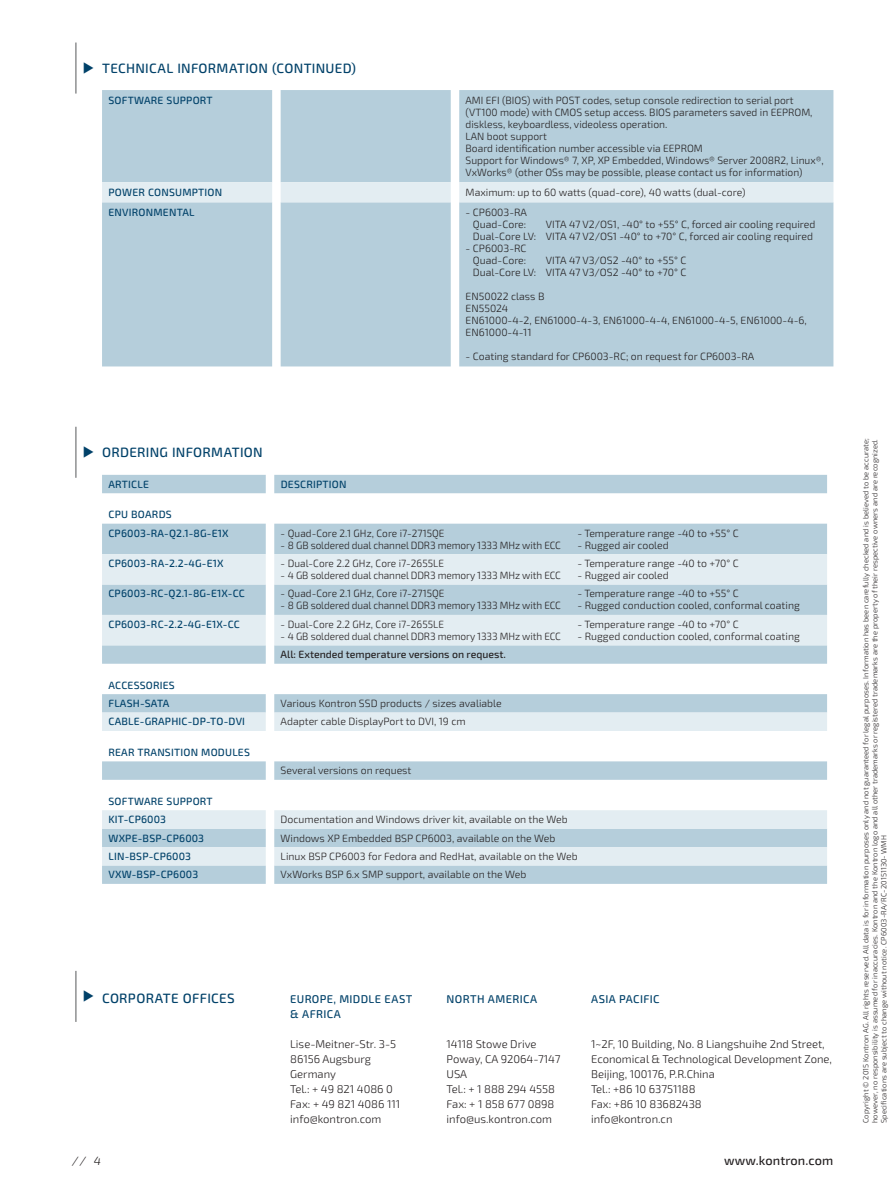
<style>
.page{position:relative;width:893px;height:1191px;background:#fff}
.page>*{position:absolute;margin:0;border:0;box-sizing:border-box;transform-origin:0 0}
.t1{font:500 13.5px "Exo 2.0";letter-spacing:.02em;color:#004169}
.t2{font:500 12.75px "Exo 2.0";letter-spacing:.01em;color:#231f20}
.t3{font:italic 300 12px "Exo 2.0";color:#231f20}
.t4{font:300 11.25px/15px "Exo 2.0";color:#231f20}
.t5{font:500 11.25px/15px "Exo 2.0";letter-spacing:.03em;color:#004169}
.t6{font:300 10.5px/12px "Exo 2.0";color:#231f20;text-align:right}
.t7{font:300 10.5px "Exo 2.0";color:#231f20;scale:.96 1}
.t8{font:500 10.5px/18.5px "Exo 2.0";letter-spacing:.02em;color:#004169}
.t9{font:500 10.5px "Exo 2.0";color:#231f20}
.t10{font:300 7.5px/9px "Exo 2.0";letter-spacing:.01em;color:#231f20}
</style>
<div class="page">
<hr style="left:76px;top:971px;width:1px;height:51px;background:#57585a">
<hr style="left:76px;top:427px;width:1px;height:51px;background:#57585a">
<hr style="left:76px;top:43px;width:1px;height:51px;background:#57585a">
<div style="left:102px;top:90px;width:731px;height:276px;background:#b5cedb"></div>
<div style="left:102px;top:182px;width:731px;height:20px;background:#e3edf2"></div>
<svg style="left:102px;top:475px;width:725px;height:409px;fill:#b5cedb"></svg>
<svg style="left:102px;top:554px;width:725px;height:311px"></svg>
<p class="t1" style="left:102px;top:63px;width:255px">TECHNICAL INFORMATION (CONTINUED)</p>
<p class="t8" style="left:108px;top:92px;width:106px">SOFTWARE SUPPORT</p>
<p class="t6" style="left:466px;top:95px;width:360px;text-align:left">AMI EFI (BIOS) with POST codes, setup console redirection to serial port (VT100 mode) with CMOS setup access. BIOS parameters saved in EEPROM, diskless, keyboardless, videoless operation.<br>LAN boot support<br>Board identification number accessible via EEPROM<br>Support for Windows® 7, XP, XP Embedded, Windows® Server 2008R2, Linux®, VxWorks® (other OSs may be possible, please contact us for information)</p>
<p class="t8" style="left:108px;top:184px;width:115px">POWER CONSUMPTION</p>
<p class="t6" style="left:466px;top:187px;width:282px">Maximum: up to 60 watts (quad-core), 40 watts (dual-core)</p>
<p class="t8" style="left:108px;top:204px;width:88px">ENVIRONMENTAL</p>
<p class="t6" style="left:466px;top:207px;width:63px">- CP6003-RA<br>Quad-Core:</p>
<p class="t6" style="left:473px;top:219px;width:344px">VITA 47 V2/OS1, -40° to +55° C, forced air cooling required<br>Dual-Core LV: VITA 47 V2/OS1 -40° to +70° C, forced air cooling required</p>
<p class="t6" style="left:466px;top:243px;width:62px">- CP6003-RC<br>Quad-Core:</p>
<p class="t6" style="left:473px;top:255px;width:215px">VITA 47 V3/OS2 -40° to +55° C<br>Dual-Core LV: VITA 47 V3/OS2 -40° to +70° C</p>
<p class="t6" style="left:466px;top:291px;width:343px;text-align:left">EN50022 class B<br>EN55024<br>EN61000-4-2, EN61000-4-3, EN61000-4-4, EN61000-4-5, EN61000-4-6,<br>EN61000-4-11</p>
<p class="t6" style="left:466px;top:351px;width:290px">- Coating standard for CP6003-RC; on request for CP6003-RA</p>
<p class="t1" style="left:102px;top:447px;width:162px">ORDERING INFORMATION</p>
<p class="t8" style="left:108px;top:476px;width:42px">ARTICLE</p>
<p class="t8" style="left:281px;top:476px;width:67px">DESCRIPTION</p>
<p class="t8" style="left:108px;top:506px;width:122px">CPU BOARDS<br>CP6003-RA-Q2.1-8G-E1X</p>
<p class="t7" style="left:281px;top:529px;width:172px">- Quad-Core 2.1 GHz, Core i7-2715QE</p>
<p class="t7" style="left:281px;top:541px;width:294px">- 8 GB soldered dual channel DDR3 memory 1333 MHz with ECC</p>
<p class="t8" style="left:108px;top:555px;width:117px">CP6003-RA-2.2-4G-E1X</p>
<p class="t7" style="left:281px;top:560px;width:172px">- Dual-Core 2.2 GHz, Core i7-2655LE</p>
<p class="t7" style="left:281px;top:572px;width:294px">- 4 GB soldered dual channel DDR3 memory 1333 MHz with ECC</p>
<p class="t8" style="left:108px;top:585px;width:138px">CP6003-RC-Q2.1-8G-E1X-CC</p>
<p class="t7" style="left:281px;top:590px;width:172px">- Quad-Core 2.1 GHz, Core i7-2715QE</p>
<p class="t7" style="left:281px;top:602px;width:294px">- 8 GB soldered dual channel DDR3 memory 1333 MHz with ECC</p>
<p class="t8" style="left:108px;top:616px;width:133px">CP6003-RC-2.2-4G-E1X-CC</p>
<p class="t7" style="left:281px;top:620px;width:172px">- Dual-Core 2.2 GHz, Core i7-2655LE</p>
<p class="t7" style="left:281px;top:632px;width:294px">- 4 GB soldered dual channel DDR3 memory 1333 MHz with ECC</p>
<p class="t8" style="left:108px;top:677px;width:68px">ACCESSORIES<br>FLASH-SATA</p>
<p class="t9" style="left:281px;top:651px;width:227px">All: Extended temperature versions on request.</p>
<p class="t6" style="left:281px;top:698px;width:223px">Various Kontron SSD products / sizes avaliable</p>
<p class="t8" style="left:108px;top:713px;width:138px">CABLE-GRAPHIC-DP-TO-DVI</p>
<p class="t6" style="left:281px;top:717px;width:187px">Adapter cable DisplayPort to DVI, 19 cm</p>
<p class="t8" style="left:108px;top:744px;width:143px">REAR TRANSITION MODULES</p>
<p class="t6" style="left:281px;top:765px;width:132px">Several versions on request</p>
<p class="t8" style="left:108px;top:793px;width:106px">SOFTWARE SUPPORT<br>KIT-CP6003</p>
<p class="t6" style="left:281px;top:814px;width:289px">Documentation and Windows driver kit, available on the Web</p>
<p class="t6" style="left:577px;top:528px;width:163px">- Temperature range -40 to +55° C</p>
<p class="t6" style="left:577px;top:540px;width:93px">- Rugged air cooled</p>
<p class="t6" style="left:577px;top:558px;width:163px">- Temperature range -40 to +70° C</p>
<p class="t6" style="left:577px;top:570px;width:93px">- Rugged air cooled</p>
<p class="t6" style="left:577px;top:589px;width:163px">- Temperature range -40 to +55° C</p>
<p class="t6" style="left:577px;top:601px;width:224px">- Rugged conduction cooled, conformal coating</p>
<p class="t6" style="left:577px;top:619px;width:163px">- Temperature range -40 to +70° C</p>
<p class="t6" style="left:577px;top:631px;width:224px">- Rugged conduction cooled, conformal coating</p>
<p class="t8" style="left:108px;top:829px;width:97px">WXPE-BSP-CP6003</p>
<p class="t6" style="left:281px;top:833px;width:276px">Windows XP Embedded BSP CP6003, available on the Web</p>
<p class="t8" style="left:108px;top:848px;width:84px">LIN-BSP-CP6003</p>
<p class="t6" style="left:281px;top:851px;width:298px">Linux BSP CP6003 for Fedora and RedHat, available on the Web</p>
<p class="t8" style="left:108px;top:866px;width:91px">VXW-BSP-CP6003</p>
<p class="t6" style="left:281px;top:869px;width:247px">VxWorks BSP 6.x SMP support, available on the Web</p>
<p class="t1" style="left:102px;top:993px;width:134px">CORPORATE OFFICES</p>
<p class="t5" style="left:447px;top:992px;width:92px">NORTH AMERICA</p>
<p class="t4" style="left:446px;top:1037px;width:115px">14118 Stowe Drive<br>Poway, CA 92064-7147<br>USA<br>Tel.: + 1 888 294 4558<br>Fax: + 1 858 677 0898 info@us.kontron.com</p>
<p class="t5" style="left:290px;top:992px;width:124px">EUROPE, MIDDLE EAST &amp; AFRICA</p>
<p class="t4" style="left:290px;top:1037px;width:111px">Lise-Meitner-Str. 3-5<br>86156 Augsburg<br>Germany<br>Tel.: + 49 821 4086 0<br>Fax: + 49 821 4086 111 info@kontron.com</p>
<p class="t5" style="left:591px;top:992px;width:70px">ASIA PACIFIC</p>
<p class="t4" style="left:591px;top:1037px;width:243px">1~2F, 10 Building, No. 8 Liangshuihe 2nd Street,<br>Economical &amp; Technological Development Zone,<br>Beijing, 100176, P.R.China<br>Tel.: +86 10 63751188<br>Fax: +86 10 83682438<br>info@kontron.cn</p>
<p class="t3" style="left:72px;top:1156px;width:30px">// 4</p>
<p class="t2" style="left:724px;top:1156px;width:111px">www.kontron.com</p>
<p class="t10" style="left:862px;top:1123px;width:686px;rotate:-90deg">Copyright © 2015 Kontron AG. All rights reserved. All data is for information purposes only and not guaranteed for legal purposes. Information has been carefully checked and is believed to be accurate; however, no responsibility is assumed for inaccuracies. Kontron and the Kontron logo and all other trademarks or registered trademarks are the property of their respective owners and are recognized.<br>Specifications are subject to change without notice. CP6003-RA/RC-20151130- WMH</p>
</div>
